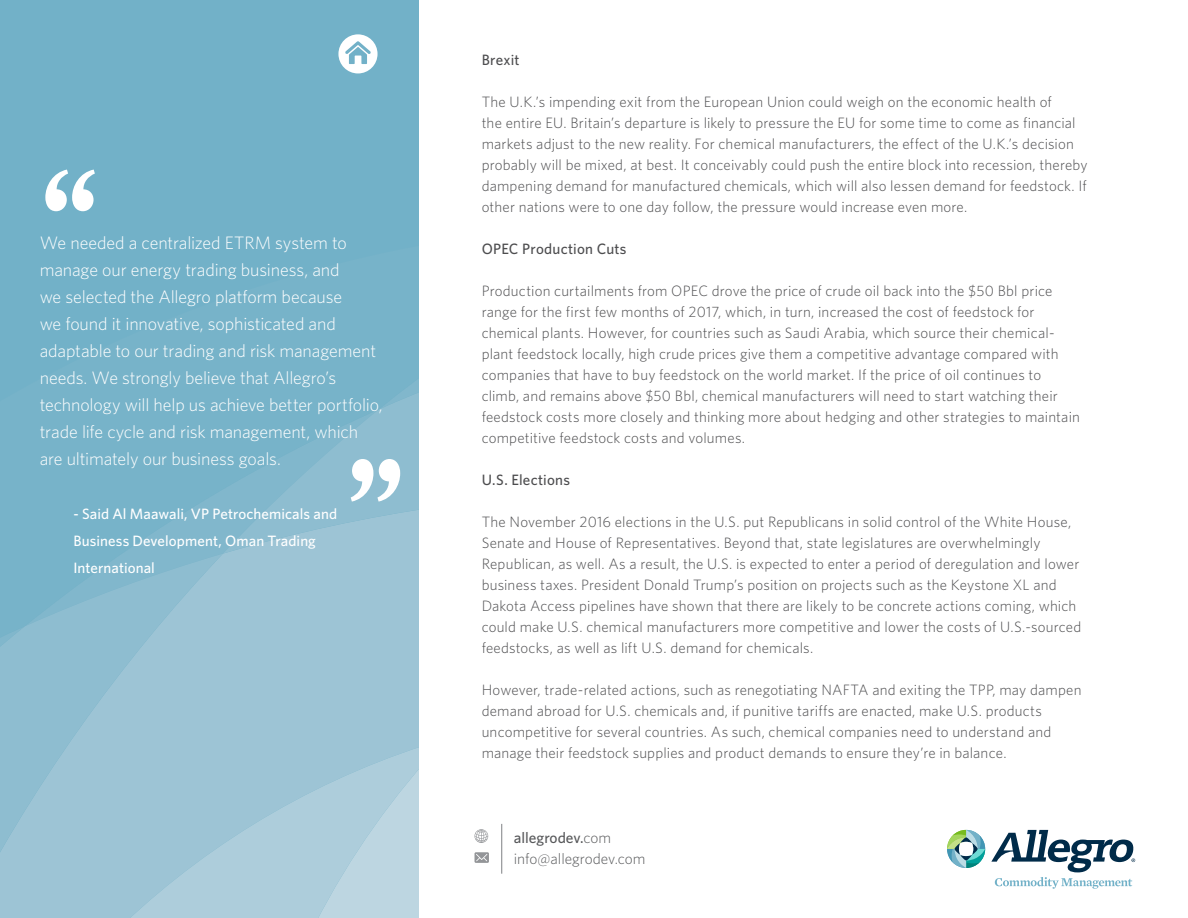
<style>
.page{position:relative;width:1188px;height:918px;background:#fff}
.page>*{position:absolute;margin:0;border:0;box-sizing:border-box;transform-origin:0 0}
.t1{font:300 18px/27px "Whitney";letter-spacing:-.01em;color:#fff}
.t2{font:300 15.3px/20.4px "Whitney";color:#58595b}
.t3{font:300 15px/21px "Whitney";letter-spacing:.01em;color:#4d4d4f}
.t4{font:500 15px/27px "Whitney";letter-spacing:.005em;color:#fff}
.t5{font:500 15px "Whitney";letter-spacing:.015em;color:#4d4d4f}
.s1{font-weight:500}
</style>
<div class="page">
<div style="left:0;top:0;width:418px;height:918px;background:#72b1c8"></div>
<svg style="left:0;top:380px;width:418px;height:538px"></svg>
<div style="left:338px;top:34px;width:40px;height:39px;background:#fff;border-radius:50%"></div>
<svg style="left:345px;top:41px;width:26px;height:23px"></svg>
<svg style="left:351px;top:459px;width:49px;height:43px;background:#cbe0e9"></svg>
<svg style="left:45px;top:170px;width:50px;height:41px"></svg>
<svg style="left:991px;top:830px;width:144px;height:59px"></svg>
<svg style="left:947px;top:830px;width:38px;height:38px"></svg>
<hr style="left:501px;top:824px;width:1px;height:50px;background:#808285">
<svg style="left:475px;top:852px;width:14px;height:11px"></svg>
<svg style="left:475px;top:829px;width:13px;height:14px"></svg>
<p class="t1" style="left:40px;top:229px;width:345px">We needed a centralized ETRM system to manage our energy trading business, and<br>we selected the Allegro platform because<br>we found it innovative, sophisticated and adaptable to our trading and risk management needs. We strongly believe that Allegro’s technology will help us achieve better portfolio, trade life cycle and risk management, which are ultimately our business goals.</p>
<p class="t4" style="left:73px;top:500px;width:265px">- Said Al Maawali, VP Petrochemicals and<br>Business Development, Oman Trading<br>International</p>
<p class="t5" style="left:482px;top:51px;width:39px">Brexit</p>
<p class="t3" style="left:482px;top:91px;width:607px">The U.K.’s impending exit from the European Union could weigh on the economic health of<br>the entire EU. Britain’s departure is likely to pressure the EU for some time to come as financial markets adjust to the new reality. For chemical manufacturers, the effect of the U.K.’s decision probably will be mixed, at best. It conceivably could push the entire block into recession, thereby dampening demand for manufactured chemicals, which will also lessen demand for feedstock. If other nations were to one day follow, the pressure would increase even more.</p>
<p class="t5" style="left:482px;top:240px;width:146px">OPEC Production Cuts</p>
<p class="t3" style="left:482px;top:280px;width:600px">Production curtailments from OPEC drove the price of crude oil back into the $50 Bbl price range for the first few months of 2017, which, in turn, increased the cost of feedstock for chemical plants. However, for countries such as Saudi Arabia, which source their chemical&shy;plant feedstock locally, high crude prices give them a competitive advantage compared with companies that have to buy feedstock on the world market. If the price of oil continues to climb, and remains above $50 Bbl, chemical manufacturers will need to start watching their feedstock costs more closely and thinking more about hedging and other strategies to maintain competitive feedstock costs and volumes.</p>
<p class="t5" style="left:482px;top:471px;width:90px">U.S. Elections</p>
<p class="t3" style="left:482px;top:511px;width:601px">The November 2016 elections in the U.S. put Republicans in solid control of the White House, Senate and House of Representatives. Beyond that, state legislatures are overwhelmingly Republican, as well. As a result, the U.S. is expected to enter a period of deregulation and lower business taxes. President Donald Trump’s position on projects such as the Keystone XL and Dakota Access pipelines have shown that there are likely to be concrete actions coming, which could make U.S. chemical manufacturers more competitive and lower the costs of U.S.-sourced feedstocks, as well as lift U.S. demand for chemicals.</p>
<p class="t3" style="left:482px;top:679px;width:601px">However, trade-related actions, such as renegotiating NAFTA and exiting the TPP, may dampen demand abroad for U.S. chemicals and, if punitive tariffs are enacted, make U.S. products uncompetitive for several countries. As such, chemical companies need to understand and manage their feedstock supplies and product demands to ensure they’re in balance.</p>
<p class="t2" style="left:514px;top:828px;width:133px"><span class="s1">allegrodev.</span>com info@allegrodev.com</p>
</div>
